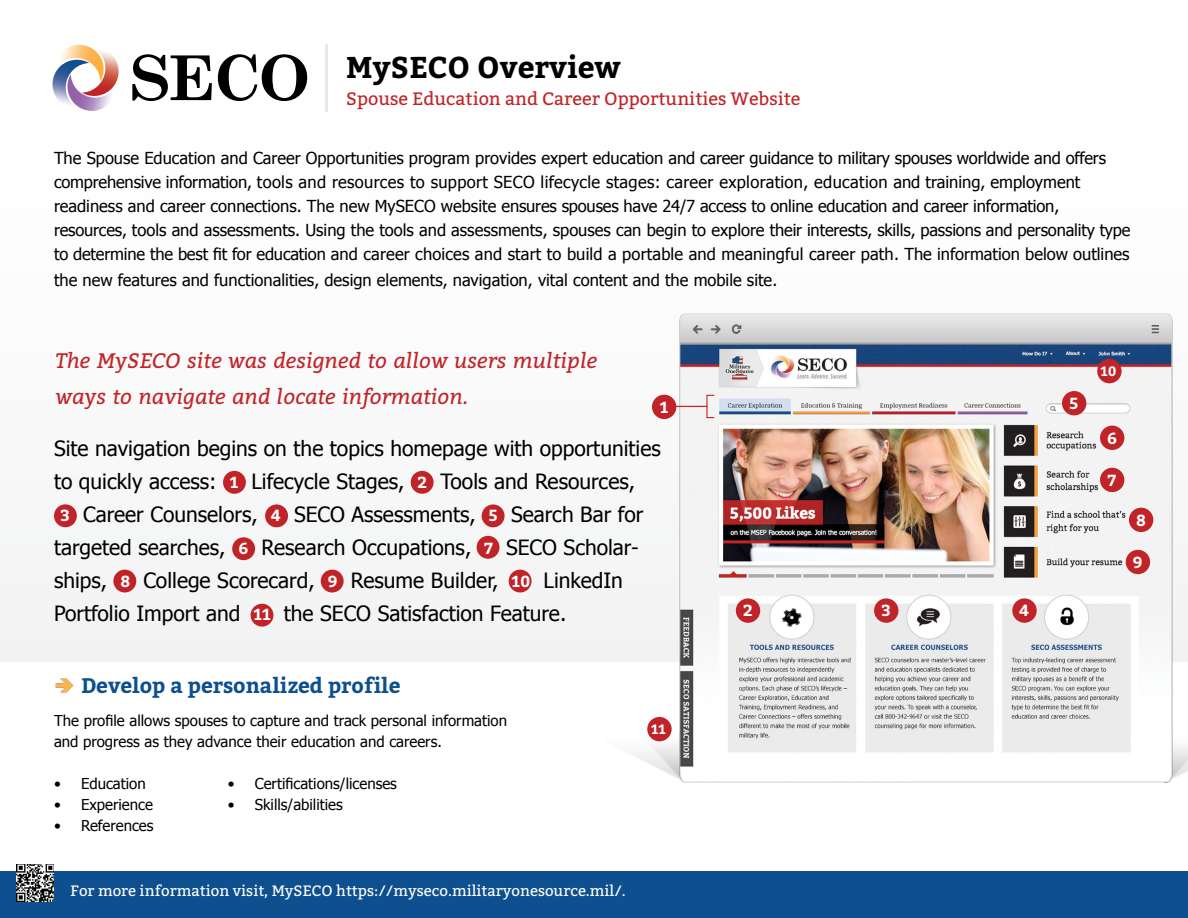
<style>
.page{position:relative;width:1188px;height:918px;background:#fff}
.page>*{position:absolute;margin:0;border:0;box-sizing:border-box;transform-origin:0 0}
.t1{font:700 30px "Bitter";color:#000}
.P3{font:21px "Tahoma";color:#000}
.P2{font:italic 21px/36px "Bitter";color:#c12428}
.t2{font:700 21px "Bitter";color:#0e4f8f}
.t3{font:18px "Bitter";color:#c12428}
.t4{font:16.5px/24.3px "Tahoma";color:#000}
.t5{font:700 15.9px "Bitter";color:#fff}
.t6{font:15px/21px "Tahoma";color:#000}
.t7{font:15px "Bitter";color:#fff}
.t8{font:700 13.5px "Bitter";color:#fff}
.s1{font-family:"Bitter";font-weight:700;font-size:15.9px;color:#fff}
</style>
<div class="page">
<div style="left:0;top:871px;width:1188px;height:47px;background:#0e4f8f"></div>
<svg style="left:132px;top:54px;width:80px;height:47px"></svg>
<svg style="left:218px;top:54px;width:89px;height:47px"></svg>
<img style="left:61px;top:45px;width:28px;height:15px">
<img style="left:82px;top:47px;width:37px;height:33px">
<img style="left:83px;top:74px;width:34px;height:37px">
<img style="left:52px;top:60px;width:37px;height:49px">
<hr style="left:325px;top:44px;width:3px;height:68px;background:#e6e7e8">
<img style="left:55px;top:678px;width:19px;height:15px">
<img style="left:604px;top:313px;width:584px;height:470px">
<div style="left:736px;top:598px;width:24px;height:25px;background:#c12428;border-radius:50%"></div>
<div style="left:647px;top:717px;width:25px;height:24px;background:#c12428;border-radius:50%"></div>
<div style="left:1097px;top:359px;width:25px;height:24px;background:#c12428;border-radius:50%"></div>
<div style="left:874px;top:598px;width:24px;height:25px;background:#c12428;border-radius:50%"></div>
<div style="left:1012px;top:598px;width:25px;height:25px;background:#c12428;border-radius:50%"></div>
<div style="left:1062px;top:391px;width:24px;height:24px;background:#c12428;border-radius:50%"></div>
<div style="left:1100px;top:426px;width:24px;height:24px;background:#c12428;border-radius:50%"></div>
<div style="left:1100px;top:468px;width:24px;height:24px;background:#c12428;border-radius:50%"></div>
<div style="left:1129px;top:508px;width:24px;height:24px;background:#c12428;border-radius:50%"></div>
<div style="left:1126px;top:550px;width:24px;height:24px;background:#c12428;border-radius:50%"></div>
<div style="left:652px;top:395px;width:24px;height:24px;background:#c12428;border-radius:50%"></div>
<svg style="left:673px;top:394px;width:42px;height:25px"></svg>
<div style="left:482px;top:504px;width:23px;height:23px;background:#c12428;border-radius:50%"></div>
<div style="left:265px;top:504px;width:23px;height:23px;background:#c12428;border-radius:50%"></div>
<div style="left:54px;top:504px;width:23px;height:23px;background:#c12428;border-radius:50%"></div>
<div style="left:411px;top:471px;width:23px;height:23px;background:#c12428;border-radius:50%"></div>
<div style="left:223px;top:471px;width:23px;height:23px;background:#c12428;border-radius:50%"></div>
<div style="left:232px;top:537px;width:23px;height:23px;background:#c12428;border-radius:50%"></div>
<div style="left:477px;top:536px;width:22px;height:23px;background:#c12428;border-radius:50%"></div>
<div style="left:113px;top:570px;width:23px;height:22px;background:#c12428;border-radius:50%"></div>
<div style="left:321px;top:570px;width:23px;height:22px;background:#c12428;border-radius:50%"></div>
<div style="left:509px;top:570px;width:23px;height:22px;background:#c12428;border-radius:50%"></div>
<div style="left:251px;top:604px;width:22px;height:23px;background:#c12428;border-radius:50%"></div>
<img style="left:17px;top:864px;width:37px;height:37px">
<h1 class="t1" style="left:346px;top:49px;width:276px">MySECO Overview</h1>
<h2 class="t3" style="left:346px;top:88px;width:456px">Spouse Education and Career Opportunities Website</h2>
<p class="t4" style="left:54px;top:145px;width:1078px">The Spouse Education and Career Opportunities program provides expert education and career guidance to military spouses worldwide and offers comprehensive information, tools and resources to support SECO lifecycle stages: career exploration, education and training, employment readiness and career connections. The new MySECO website ensures spouses have 24/7 access to online education and career information, resources, tools and assessments. Using the tools and assessments, spouses can begin to explore their interests, skills, passions and personality type to determine the best fit for education and career choices and start to build a portable and meaningful career path. The information below outlines the new features and functionalities, design elements, navigation, vital content and the mobile site.</p>
<p class="P2" style="left:56px;top:341px;width:543px">The MySECO site was designed to allow users multiple ways to navigate and locate information.</p>
<p class="t5" style="left:660px;top:397px;width:10px">1</p>
<p class="P3" style="left:54px;top:434px;width:608px">Site navigation begins on the topics homepage with opportunities</p>
<p class="P3" style="left:54px;top:467px;width:583px">to quickly access: <span class="s1">1</span> Lifecycle Stages, <span class="s1">2</span> Tools and Resources,</p>
<p class="P3" style="left:61px;top:500px;width:584px"><span class="s1">3</span> Career Counselors, <span class="s1">4</span> SECO Assessments, <span class="s1">5</span> Search Bar for</p>
<p class="P3" style="left:54px;top:533px;width:586px">targeted searches, <span class="s1">6</span> Research Occupations, <span class="s1">7</span> SECO Scholar-</p>
<p class="P3" style="left:54px;top:566px;width:570px">ships, <span class="s1">8</span> College Scorecard, <span class="s1">9</span> Resume Builder, <span class="s1">10</span> LinkedIn</p>
<p class="P3" style="left:54px;top:599px;width:514px">Portfolio Import and <span class="s1">11</span> the SECO Satisfaction Feature.</p>
<p class="t2" style="left:81px;top:673px;width:321px">Develop a personalized profile</p>
<p class="t6" style="left:54px;top:709px;width:455px">The profile allows spouses to capture and track personal information and progress as they advance their education and careers.</p>
<p class="t6" style="left:54px;top:772px;width:93px">• Education</p>
<p class="t6" style="left:54px;top:793px;width:100px">• Experience</p>
<p class="t6" style="left:54px;top:814px;width:101px">• References</p>
<p class="t6" style="left:228px;top:773px;width:171px">• Certifications/licenses</p>
<p class="t6" style="left:228px;top:794px;width:117px">• Skills/abilities</p>
<p class="t7" style="left:70px;top:882px;width:557px">For more information visit, MySECO https://myseco.militaryonesource.mil/.</p>
<p class="t8" style="left:651px;top:721px;width:16px">11</p>
<p class="t5" style="left:743px;top:601px;width:11px">2</p>
<p class="t5" style="left:881px;top:601px;width:11px">3</p>
<p class="t5" style="left:1019px;top:601px;width:11px">4</p>
<p class="t5" style="left:1070px;top:394px;width:10px">5</p>
<p class="t8" style="left:1100px;top:363px;width:17px">10</p>
<p class="t5" style="left:1107px;top:428px;width:11px">6</p>
<p class="t5" style="left:1108px;top:470px;width:10px">7</p>
<p class="t5" style="left:1136px;top:510px;width:11px">8</p>
<p class="t5" style="left:1133px;top:553px;width:11px">9</p>
</div>
